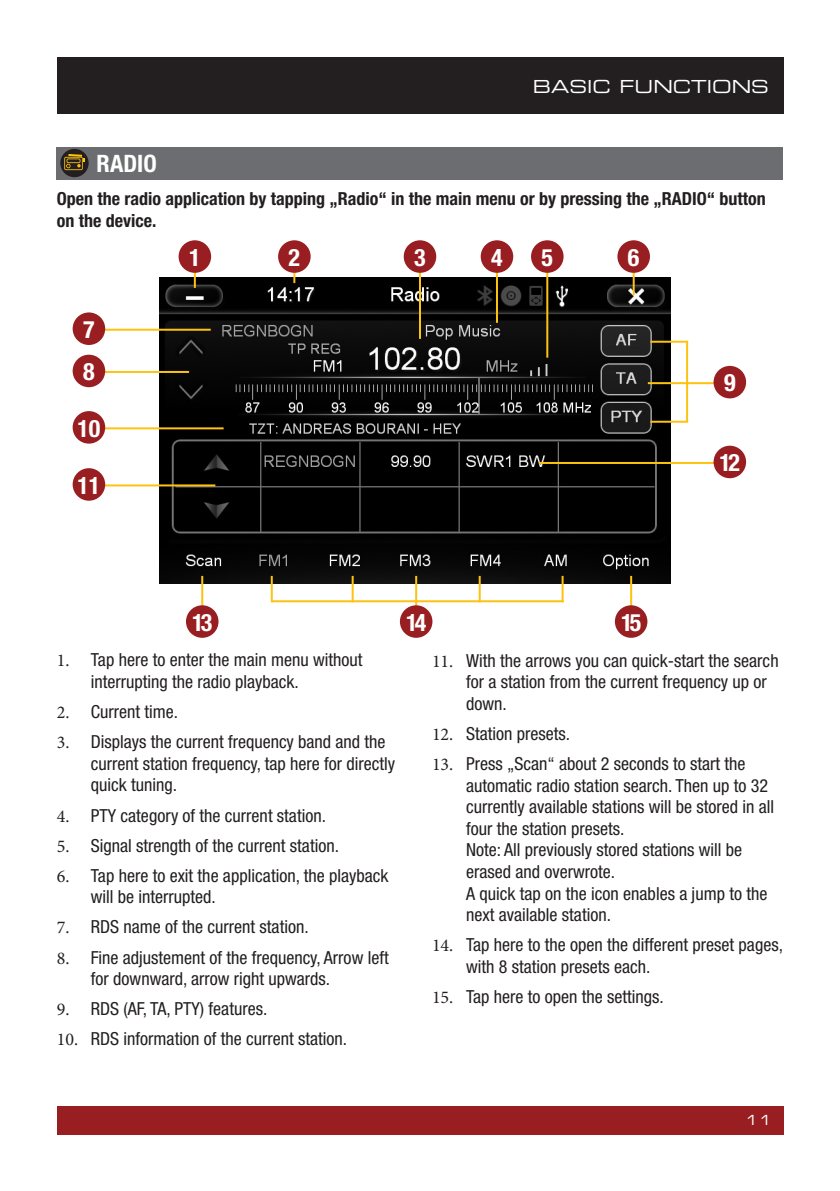
<style>
.page{position:relative;width:840px;height:1191px;background:#fff}
.page>*{position:absolute;margin:0;border:0;box-sizing:border-box;transform-origin:0 0}
.t1{font:700 condensed 24px "Helvetica Neue";color:#fff}
.t2{font:condensed 18px/21.6px "Helvetica Neue";color:#231f20}
.t3{font:700 condensed 18px/21.6px "Helvetica Neue";color:#231f20}
.t4{font:18px "Eurostile Extended Two";color:#fff}
.t5{font:14px "Eurostile Extended Two";color:#fff}
.s1{font-family:"Minion Pro";font-stretch:normal}
</style>
<div class="page">
<div style="left:57px;top:1106px;width:725px;height:28px;background:#981e21"></div>
<div style="left:57px;top:57px;width:725px;height:56px;background:#231f20"></div>
<img style="left:159px;top:277px;width:510px;height:306px">
<hr style="left:96px;top:329px;width:114px;height:2px;background:#fec210">
<div style="left:73px;top:312px;width:32px;height:33px;background:#981e21;border-radius:50%"></div>
<hr style="left:201px;top:576px;width:2px;height:52px;background:#fec210">
<div style="left:186px;top:605px;width:32px;height:33px;background:#981e21;border-radius:50%"></div>
<hr style="left:495px;top:243px;width:2px;height:80px;background:#fec210">
<div style="left:480px;top:240px;width:33px;height:33px;background:#981e21;border-radius:50%"></div>
<hr style="left:632px;top:243px;width:2px;height:52px;background:#fec210">
<hr style="left:546px;top:243px;width:2px;height:115px;background:#fec210">
<div style="left:617px;top:240px;width:32px;height:33px;background:#981e21;border-radius:50%"></div>
<div style="left:530px;top:240px;width:33px;height:33px;background:#981e21;border-radius:50%"></div>
<hr style="left:415px;top:576px;width:2px;height:52px;background:#fec210">
<div style="left:399px;top:605px;width:33px;height:33px;background:#981e21;border-radius:50%"></div>
<hr style="left:293px;top:243px;width:2px;height:40px;background:#fec210">
<div style="left:278px;top:240px;width:32px;height:33px;background:#981e21;border-radius:50%"></div>
<hr style="left:194px;top:243px;width:2px;height:45px;background:#fec210">
<div style="left:178px;top:240px;width:33px;height:33px;background:#981e21;border-radius:50%"></div>
<hr style="left:629px;top:576px;width:2px;height:52px;background:#fec210">
<div style="left:614px;top:605px;width:33px;height:33px;background:#981e21;border-radius:50%"></div>
<hr style="left:271px;top:600px;width:292px;height:2px;background:#fec210">
<hr style="left:351px;top:576px;width:2px;height:26px;background:#fec210">
<hr style="left:478px;top:576px;width:2px;height:26px;background:#fec210">
<hr style="left:270px;top:576px;width:2px;height:26px;background:#fec210">
<hr style="left:561px;top:576px;width:2px;height:26px;background:#fec210">
<hr style="left:539px;top:462px;width:187px;height:2px;background:#fec210">
<hr style="left:647px;top:382px;width:79px;height:2px;background:#fec210">
<div style="left:713px;top:446px;width:32px;height:32px;background:#981e21;border-radius:50%"></div>
<div style="left:713px;top:366px;width:32px;height:32px;background:#981e21;border-radius:50%"></div>
<hr style="left:419px;top:243px;width:2px;height:96px;background:#fec210">
<div style="left:403px;top:240px;width:33px;height:33px;background:#981e21;border-radius:50%"></div>
<hr style="left:96px;top:371px;width:93px;height:2px;background:#fec210">
<div style="left:73px;top:355px;width:32px;height:32px;background:#981e21;border-radius:50%"></div>
<hr style="left:96px;top:427px;width:127px;height:2px;background:#fec210">
<hr style="left:96px;top:484px;width:119px;height:2px;background:#fec210">
<div style="left:73px;top:411px;width:32px;height:32px;background:#981e21;border-radius:50%"></div>
<div style="left:73px;top:468px;width:32px;height:33px;background:#981e21;border-radius:50%"></div>
<hr style="left:685px;top:342px;width:2px;height:80px;background:#fec210">
<hr style="left:650px;top:421px;width:37px;height:2px;background:#fec210">
<hr style="left:650px;top:341px;width:37px;height:2px;background:#fec210">
<div style="left:57px;top:147px;width:725px;height:32px;background:#6c6d70"></div>
<div style="left:60px;top:149px;width:29px;height:28px;background:#231f20;border-radius:50%"></div>
<svg style="left:64px;top:153px;width:21px;height:17px"></svg>
<p class="t4" style="left:532px;top:75px;width:237px">BASIC FUNCTIONS</p>
<h1 class="t1" style="left:97px;top:149px;width:61px">RADIO</h1>
<p class="t3" style="left:57px;top:188px;width:710px">Open the radio application by tapping „Radio“ in the main menu or by pressing the „RADIO“ button on the device.</p>
<h1 class="t1" style="left:83px;top:315px;width:13px">7</h1>
<h1 class="t1" style="left:83px;top:357px;width:13px">8</h1>
<h1 class="t1" style="left:77px;top:413px;width:25px">10</h1>
<h1 class="t1" style="left:77px;top:470px;width:25px">11</h1>
<h1 class="t1" style="left:189px;top:243px;width:13px">1</h1>
<h1 class="t1" style="left:288px;top:243px;width:13px">2</h1>
<h1 class="t1" style="left:414px;top:243px;width:13px">3</h1>
<h1 class="t1" style="left:491px;top:243px;width:13px">4</h1>
<h1 class="t1" style="left:541px;top:243px;width:13px">5</h1>
<h1 class="t1" style="left:627px;top:243px;width:13px">6</h1>
<h1 class="t1" style="left:723px;top:368px;width:13px">9</h1>
<h1 class="t1" style="left:719px;top:448px;width:22px">12</h1>
<h1 class="t1" style="left:192px;top:607px;width:22px">13</h1>
<p class="t2" style="left:91px;top:649px;width:273px;text-indent:-34px"><span class="s1">1.</span> Tap here to enter the main menu without interrupting the radio playback.</p>
<p class="t2" style="left:57px;top:701px;width:123px"><span class="s1">2.</span> Current time.</p>
<p class="t2" style="left:91px;top:731px;width:306px;text-indent:-34px"><span class="s1">3.</span> Displays the current frequency band and the current station frequency, tap here for directly quick tuning.</p>
<p class="t2" style="left:57px;top:804px;width:271px"><span class="s1">4.</span> PTY category of the current station.</p>
<p class="t2" style="left:57px;top:834px;width:284px"><span class="s1">5.</span> Signal strength of the current station.</p>
<p class="t2" style="left:91px;top:864px;width:299px;text-indent:-34px"><span class="s1">6.</span> Tap here to exit the application, the playback will be interrupted.</p>
<p class="t2" style="left:57px;top:916px;width:253px"><span class="s1">7.</span> RDS name of the current station.</p>
<p class="t2" style="left:91px;top:946px;width:299px;text-indent:-34px"><span class="s1">8.</span> Fine adjustement of the frequency, Arrow left for downward, arrow right upwards.</p>
<p class="t2" style="left:57px;top:998px;width:212px"><span class="s1">9.</span> RDS (AF, TA, PTY) features.</p>
<p class="t2" style="left:57px;top:1028px;width:292px"><span class="s1">10.</span> RDS information of the current station.</p>
<h1 class="t1" style="left:406px;top:607px;width:22px">14</h1>
<h1 class="t1" style="left:620px;top:607px;width:22px">15</h1>
<p class="t2" style="left:466px;top:649px;width:314px;text-indent:-34px"><span class="s1">11.</span> With the arrows you can quick-start the search for a station from the current frequency up or down.</p>
<p class="t2" style="left:432px;top:722px;width:140px"><span class="s1">12.</span> Station presets.</p>
<p class="t2" style="left:466px;top:752px;width:309px;text-indent:-34px"><span class="s1">13.</span> Press „Scan“ about 2 seconds to start the automatic radio station search. Then up to 32 currently available stations will be stored in all four the station presets.<br>Note: All previously stored stations will be erased and overwrote.<br>A quick tap on the icon enables a jump to the next available station.</p>
<p class="t2" style="left:466px;top:934px;width:318px;text-indent:-34px"><span class="s1">14.</span> Tap here to the open the different preset pages, with 8 station presets each.</p>
<p class="t2" style="left:432px;top:985px;width:233px"><span class="s1">15.</span> Tap here to open the settings.</p>
<p class="t5" style="left:744px;top:1110px;width:28px">11</p>
</div>
